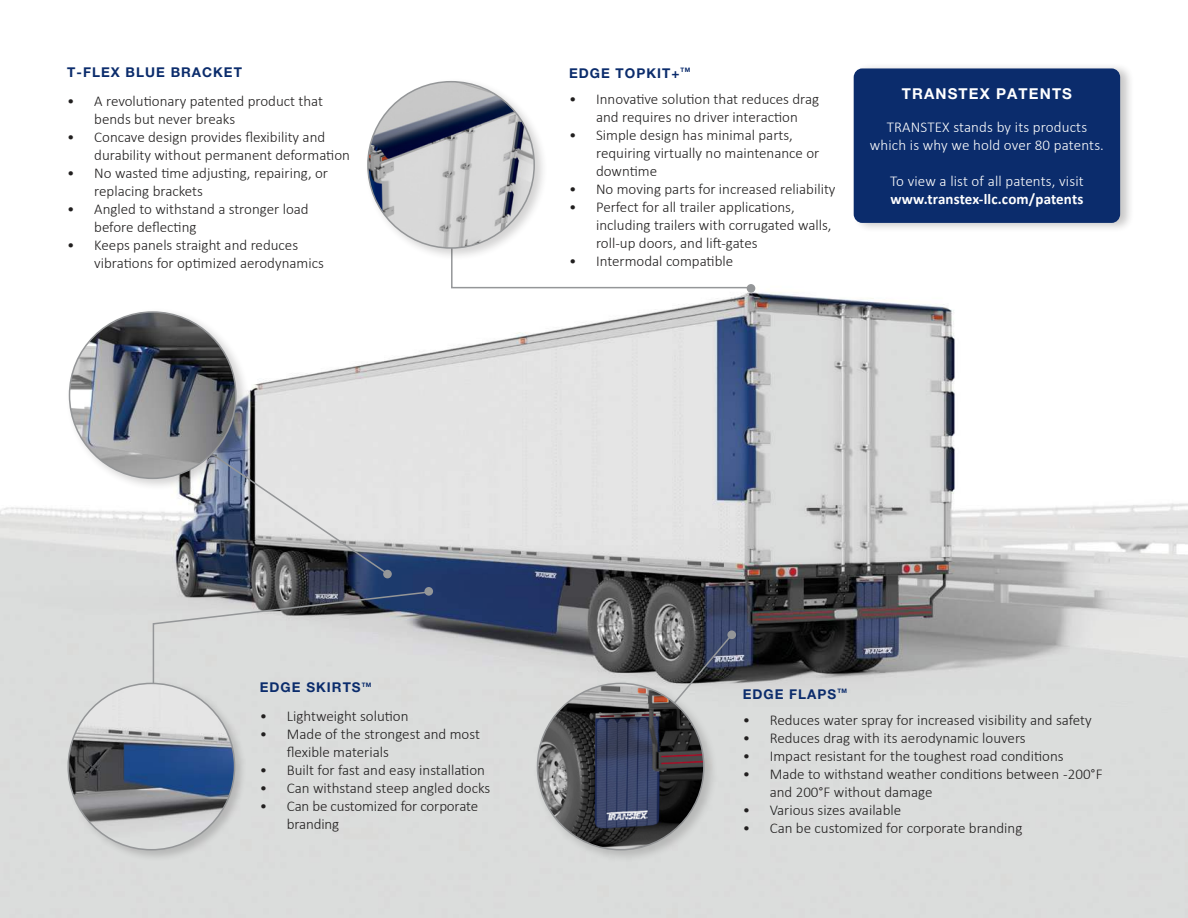
<style>
.page{position:relative;width:1188px;height:918px;background:#fff}
.page>*{position:absolute;margin:0;border:0;box-sizing:border-box;transform-origin:0 0}
.t1{font:300 15px/18px "Calibri";color:#211f1f}
.t2{font:300 15px/18px "Calibri";letter-spacing:.01em;color:#fff;text-align:center}
.t3{font:700 15px "Calibri";letter-spacing:.01em;color:#fff}
.t4{font:700 15px "Helvetica Neue LT Pro";letter-spacing:.075em;color:#fff}
.t5{font:700 13.5px "Helvetica Neue LT Pro";letter-spacing:.075em;color:#0b2c6c}
</style>
<div class="page">
<img style="left:0;top:284px;width:1188px;height:634px">
<div style="left:747px;top:284px;width:8px;height:9px;background:#949698;border-radius:50%"></div>
<svg style="left:450px;top:261px;width:301px;height:28px"></svg>
<div style="left:364px;top:77px;width:184px;height:184px;background:#221f1f;opacity:.2"></div>
<img style="left:368px;top:82px;width:166px;height:166px;border-radius:83px">
<svg style="left:727px;top:630px;width:9px;height:9px"></svg>
<svg style="left:619px;top:633px;width:114px;height:135px;background:#6e7074"></svg>
<div style="left:424px;top:587px;width:9px;height:9px;background:#949698;border-radius:50%"></div>
<svg style="left:152px;top:590px;width:278px;height:147px;background:#c3c6c7"></svg>
<div style="left:383px;top:570px;width:9px;height:8px;background:#949698;border-radius:50%"></div>
<svg style="left:185px;top:435px;width:204px;height:141px;background:#a1a5ac"></svg>
<div style="left:66px;top:307px;width:184px;height:185px;background:#221f1f;opacity:.2"></div>
<img style="left:70px;top:312px;width:166px;height:166px;border-radius:83px">
<div style="left:852px;top:62px;width:283px;height:172px;background:#221f1f;opacity:.25"></div>
<div style="left:854px;top:68px;width:266px;height:155px;background:#0b2c6c;border-radius:9px"></div>
<div style="left:66px;top:680px;width:182px;height:182px;background:#221f1f;opacity:.2"></div>
<img style="left:68px;top:683px;width:167px;height:167px;border-radius:83px">
<div style="left:534px;top:679px;width:184px;height:184px;background:#221f1f;opacity:.2"></div>
<img style="left:538px;top:683px;width:166px;height:167px;border-radius:83px">
<p class="t5" style="left:67px;top:65px;width:176px">T-FLEX BLUE BRACKET</p>
<p class="t1" style="left:94px;top:93px;width:230px;text-indent:-27px">• A revolu琀椀onary patented product that bends but never breaks</p>
<p class="t1" style="left:94px;top:129px;width:257px;text-indent:-27px">• Concave design provides 昀氀exibility and durability without permanent deforma琀椀on</p>
<p class="t1" style="left:94px;top:165px;width:235px;text-indent:-27px">• No wasted 琀椀me adjus琀椀ng, repairing, or replacing brackets</p>
<p class="t1" style="left:94px;top:201px;width:216px;text-indent:-27px">• Angled to withstand a stronger load before de昀氀ec琀椀ng</p>
<p class="t1" style="left:94px;top:237px;width:231px;text-indent:-27px">• Keeps panels straight and reduces vibra琀椀ons for op琀椀mized aerodynamics</p>
<p class="t5" style="left:569px;top:66px;width:123px">EDGE TOPKIT+<sup>TM</sup></p>
<p class="t1" style="left:569px;top:91px;width:252px;text-align:center">• Innova琀椀ve solu琀椀on that reduces drag and requires no driver interac琀椀on</p>
<p class="t1" style="left:596px;top:127px;width:225px;text-indent:-27px">• Simple design has minimal parts, requiring virtually no maintenance or down琀椀me</p>
<p class="t1" style="left:569px;top:181px;width:268px">• No moving parts for increased reliability</p>
<p class="t1" style="left:596px;top:199px;width:237px;text-indent:-27px">• Perfect for all trailer applica琀椀ons, including trailers with corrugated walls, roll-up doors, and li昀琀-gates</p>
<p class="t1" style="left:569px;top:253px;width:166px">• Intermodal compa琀椀ble</p>
<p class="t4" style="left:902px;top:85px;width:172px">TRANSTEX PATENTS</p>
<p class="t2" style="left:870px;top:119px;width:236px">TRANSTEX stands by its products which is why we hold over 80 patents.</p>
<p class="t2" style="left:890px;top:171px;width:195px">To view a list of all patents, visit</p>
<p class="t3" style="left:890px;top:192px;width:194px">www.transtex-llc.com/patents</p>
<p class="t5" style="left:260px;top:680px;width:113px">EDGE SKIRTS<sup>TM</sup></p>
<p class="t1" style="left:260px;top:708px;width:150px">• Lightweight solu琀椀on</p>
<p class="t1" style="left:287px;top:726px;width:195px;text-indent:-27px">• Made of the strongest and most昀氀exible materials</p>
<p class="t1" style="left:260px;top:762px;width:227px">• Built for fast and easy installa琀椀on</p>
<p class="t1" style="left:260px;top:780px;width:232px">• Can withstand steep angled docks</p>
<p class="t1" style="left:287px;top:798px;width:193px;text-indent:-27px">• Can be customized for corporate branding</p>
<p class="t5" style="left:743px;top:686px;width:106px">EDGE FLAPS<sup>TM</sup></p>
<p class="t1" style="left:743px;top:712px;width:351px">• Reduces water spray for increased visibility and safety</p>
<p class="t1" style="left:743px;top:730px;width:285px">• Reduces drag with its aerodynamic louvers</p>
<p class="t1" style="left:743px;top:748px;width:322px">• Impact resistant for the toughest road condi琀椀ons</p>
<p class="t1" style="left:770px;top:766px;width:334px;text-indent:-27px">• Made to withstand weather condi琀椀ons between -200°F and 200°F without damage</p>
<p class="t1" style="left:743px;top:802px;width:160px">• Various sizes available</p>
<p class="t1" style="left:743px;top:820px;width:281px">• Can be customized for corporate branding</p>
</div>
